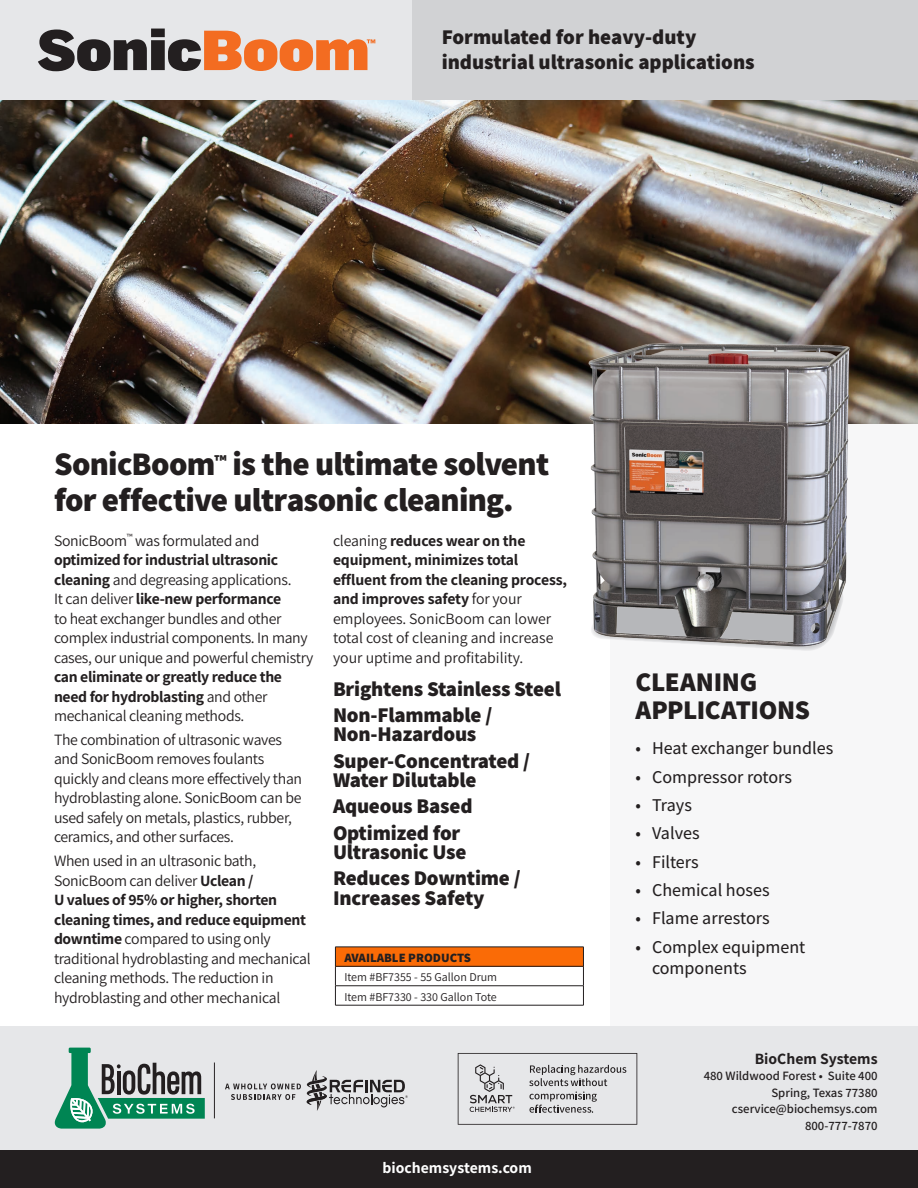
<style>
.page{position:relative;width:918px;height:1188px;background:#fff}
.page>*{position:absolute;margin:0;border:0;box-sizing:border-box;transform-origin:0 0}
.t1{font:800 33px/36px "Assistant";letter-spacing:-.02em;color:#231f20}
.t2{font:800 27px/28.5px "Assistant";letter-spacing:-.01em;color:#231f20}
.t3{font:800 21px/19.5px "Assistant";letter-spacing:-.01em;color:#231f20}
.t4{font:500 18px/21.6px "Assistant";color:#231f20}
.t5{font:15.75px/19.5px "Assistant";letter-spacing:-.02em;color:#231f20}
.t6{font:15.75px/19.5px "Assistant";color:#231f20}
.t7{font:700 15.75px "Assistant";color:#fff}
.t8{font:700 15.75px "Assistant";color:#231f20}
.t9{font:600 12.75px/16.5px "Assistant";color:#231f20;text-align:right}
.t10{font:800 12.75px "Assistant";color:#231f20}
.t11{font:12px "Assistant";color:#231f20}
.s1{font-weight:700}
</style>
<div class="page">
<div style="left:611px;top:349px;width:307px;height:692px;background:#f7f7f8"></div>
<img style="left:0;top:100px;width:918px;height:323px">
<div style="left:0;top:0;width:412px;height:100px;background:#e6e7e9"></div>
<svg style="left:38px;top:29px;width:337px;height:42px"></svg>
<div style="left:412px;top:0;width:506px;height:100px;background:#d1d2d4"></div>
<div style="left:335px;top:947px;width:248px;height:19px;background:#fa6b06"></div>
<hr style="left:335px;top:947px;width:249px;height:1px;background:#231f20">
<hr style="left:335px;top:966px;width:249px;height:1px;background:#231f20">
<hr style="left:335px;top:986px;width:249px;height:1px;background:#231f20">
<svg style="left:335px;top:947px;width:1px;height:58px"></svg>
<svg style="left:583px;top:947px;width:1px;height:58px"></svg>
<hr style="left:335px;top:1005px;width:249px;height:1px;background:#231f20">
<div style="left:0;top:1026px;width:918px;height:162px;background:#e6e7e9"></div>
<svg style="left:225px;top:1084px;width:76px;height:16px"></svg>
<svg style="left:307px;top:1070px;width:101px;height:40px"></svg>
<hr style="left:214px;top:1063px;width:1px;height:55px;background:#231f20">
<svg style="left:55px;top:1048px;width:150px;height:81px"></svg>
<svg style="left:458px;top:1053px;width:179px;height:72px"></svg>
<div style="left:0;top:1151px;width:918px;height:37px;background:#231f20"></div>
<img style="left:570px;top:335px;width:294px;height:316px">
<p class="t3" style="left:442px;top:23px;width:315px;line-height:25.2px">Formulated for heavy-duty industrial ultrasonic applications</p>
<p class="t1" style="left:54px;top:444px;width:497px">SonicBoom<sup>™</sup> is the ultimate solvent for effective ultrasonic cleaning.</p>
<p class="t5" style="left:54px;top:530px;width:261px">SonicBoom<sup>™</sup> was formulated and <span class="s1">optimized for industrial ultrasonic cleaning</span> and degreasing applications.<br>It can deliver <span class="s1">like-new performance<br></span>to heat exchanger bundles and other complex industrial components. In many cases, our unique and powerful chemistry <span class="s1">can eliminate or greatly reduce the need for hydroblasting</span> and other mechanical cleaning methods.</p>
<p class="t5" style="left:54px;top:729px;width:250px">The combination of ultrasonic waves and SonicBoom removes foulants quickly and cleans more effectively than hydroblasting alone. SonicBoom can be used safely on metals, plastics, rubber, ceramics, and other surfaces.</p>
<p class="t5" style="left:54px;top:850px;width:258px">When used in an ultrasonic bath, SonicBoom can deliver <span class="s1">Uclean /<br>U values of 95% or higher, shorten cleaning times, and reduce equipment downtime</span> compared to using only traditional hydroblasting and mechanical cleaning methods. The reduction in hydroblasting and other mechanical</p>
<p class="t6" style="left:333px;top:530px;width:236px">cleaning <span class="s1">reduces wear on the equipment, minimizes total effluent from the cleaning process, and improves safety</span> for your employees. SonicBoom can lower total cost of cleaning and increase your uptime and profitability.</p>
<p class="t3" style="left:333px;top:678px;width:230px">Brightens Stainless Steel</p>
<p class="t3" style="left:333px;top:704px;width:161px">Non-Flammable /<br>Non-Hazardous</p>
<p class="t3" style="left:333px;top:750px;width:199px">Super-Concentrated /<br>Water Dilutable</p>
<p class="t3" style="left:333px;top:795px;width:141px">Aqueous Based</p>
<p class="t3" style="left:333px;top:822px;width:135px">Optimized for<br>Ultrasonic Use</p>
<p class="t3" style="left:333px;top:867px;width:189px">Reduces Downtime /<br>Increases Safety</p>
<p class="t10" style="left:344px;top:949px;width:128px">AVAILABLE PRODUCTS</p>
<p class="t11" style="left:344px;top:969px;width:154px">Item #BF7355 - 55 Gallon Drum</p>
<p class="t11" style="left:344px;top:988px;width:154px">Item #BF7330 - 330 Gallon Tote</p>
<p class="t7" style="left:383px;top:1157px;width:151px">biochemsystems.com</p>
<p class="t2" style="left:636px;top:666px;width:176px">CLEANING<br>APPLICATIONS</p>
<p class="t4" style="left:636px;top:737px;width:199px">• Heat exchanger bundles</p>
<p class="t4" style="left:636px;top:765px;width:158px">• Compressor rotors</p>
<p class="t4" style="left:636px;top:793px;width:58px">• Trays</p>
<p class="t4" style="left:636px;top:822px;width:66px">• Valves</p>
<p class="t4" style="left:636px;top:850px;width:65px">• Filters</p>
<p class="t4" style="left:636px;top:878px;width:136px">• Chemical hoses</p>
<p class="t4" style="left:636px;top:907px;width:136px">• Flame arrestors</p>
<p class="t4" style="left:652px;top:935px;width:155px;text-indent:-16px">• Complex equipment components</p>
<p class="t8" style="left:755px;top:1048px;width:124px">BioChem Systems</p>
<p class="t9" style="left:704px;top:1067px;width:175px">480 Wildwood Forest • Suite 400<br>Spring, Texas 77380 cservice@biochemsys.com<br>800-777-7870</p>
</div>
